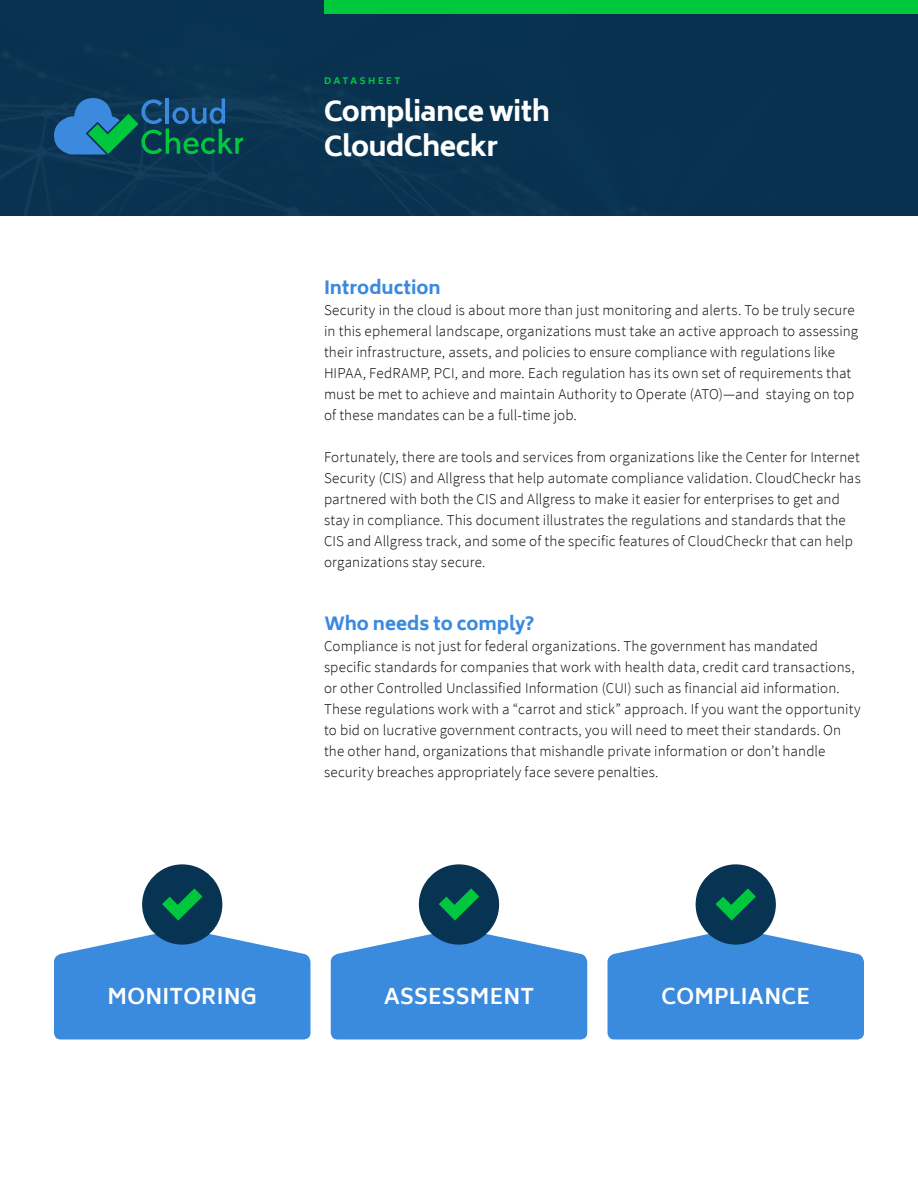
<style>
.page{position:relative;width:918px;height:1188px;background:#fff}
.page>*{position:absolute;margin:0;border:0;box-sizing:border-box;transform-origin:0 0}
.t1{font:800 27px/35.1px "Biryani";letter-spacing:-.025em;color:#fff}
.t2{font:700 21px "Biryani";letter-spacing:.01em;color:#fff}
.Header_1{font:800 18px "Biryani";letter-spacing:-.005em;color:#3a8add}
.Header_1-2{font:300 15px/21px "Source Sans Pro";letter-spacing:.01em;color:#000}
.Body_Copy{font:300 15px/21px "Source Sans Pro";letter-spacing:.01em;color:#000}
.t3{font:800 9px "Biryani";letter-spacing:.275em;color:#00c83c}
</style>
<div class="page">
<div style="left:0;top:0;width:918px;height:216px;background:#083453"></div>
<svg style="left:53px;top:98px;width:190px;height:57px"></svg>
<div style="left:324px;top:0;width:594px;height:14px;background:#00c83c"></div>
<svg style="left:54px;top:928px;width:256px;height:112px;background:#5298e1"></svg>
<div style="left:142px;top:864px;width:80px;height:81px;background:#083453;border-radius:50%"></div>
<svg style="left:162px;top:888px;width:40px;height:33px"></svg>
<svg style="left:331px;top:928px;width:256px;height:112px;background:#5298e1"></svg>
<div style="left:419px;top:864px;width:80px;height:81px;background:#083453;border-radius:50%"></div>
<svg style="left:439px;top:888px;width:40px;height:33px"></svg>
<svg style="left:608px;top:928px;width:256px;height:112px;background:#5298e1"></svg>
<div style="left:696px;top:864px;width:80px;height:81px;background:#083453;border-radius:50%"></div>
<svg style="left:716px;top:888px;width:40px;height:33px"></svg>
<p class="t3" style="left:324px;top:76px;width:78px">DATASHEET</p>
<p class="t1" style="left:324px;top:94px;width:228px">Compliance with<br>CloudCheckr</p>
<p class="Header_1" style="left:324px;top:277px;width:118px">Introduction</p>
<p class="Header_1-2" style="left:324px;top:300px;width:536px">Security in the cloud is about more than just monitoring and alerts. To be truly secure in this ephemeral landscape, organizations must take an active approach to assessing their infrastructure, assets, and policies to ensure compliance with regulations like HIPAA, FedRAMP, PCI, and more. Each regulation has its own set of requirements that must be met to achieve and maintain Authority to Operate (ATO)—and staying on top of these mandates can be a full-time job.</p>
<p class="Body_Copy" style="left:324px;top:447px;width:538px">Fortunately, there are tools and services from organizations like the Center for Internet Security (CIS) and Allgress that help automate compliance validation. CloudCheckr has partnered with both the CIS and Allgress to make it easier for enterprises to get and stay in compliance. This document illustrates the regulations and standards that the CIS and Allgress track, and some of the specific features of CloudCheckr that can help organizations stay secure.</p>
<p class="Header_1" style="left:324px;top:613px;width:212px">Who needs to comply?</p>
<p class="Header_1-2" style="left:324px;top:636px;width:538px">Compliance is not just for federal organizations. The government has mandated specific standards for companies that work with health data, credit card transactions, or other Controlled Unclassified Information (CUI) such as financial aid information.<br>These regulations work with a “carrot and stick” approach. If you want the opportunity to bid on lucrative government contracts, you will need to meet their standards. On the other hand, organizations that mishandle private information or don’t handle security breaches appropriately face severe penalties.</p>
<p class="t2" style="left:108px;top:984px;width:151px">MONITORING</p>
<p class="t2" style="left:384px;top:984px;width:152px">ASSESSMENT</p>
<p class="t2" style="left:661px;top:984px;width:150px">COMPLIANCE</p>
</div>
